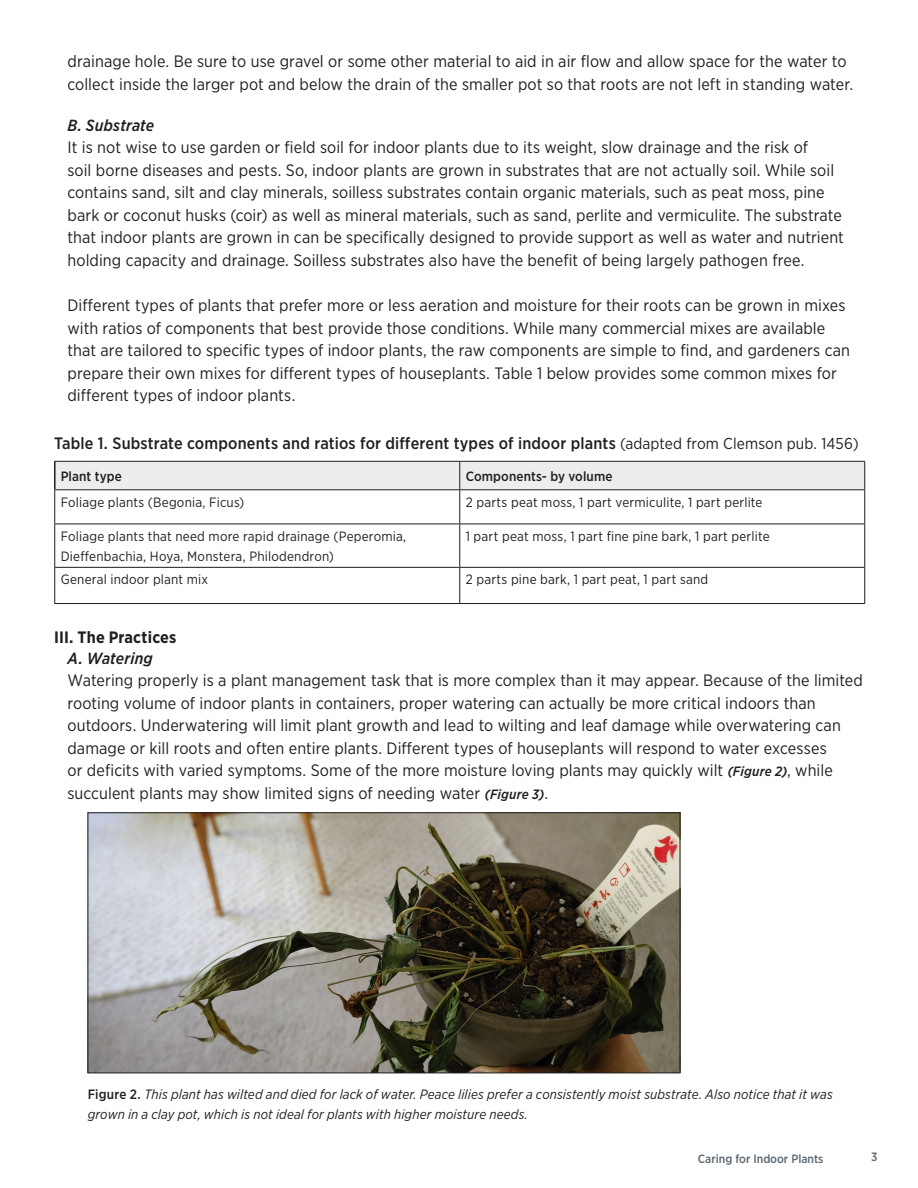
<style>
.page{position:relative;width:918px;height:1188px;background:#fff}
.page>*{position:absolute;margin:0;border:0;box-sizing:border-box;transform-origin:0 0}
.t1{font:16.5px/22.5px "Gotham Narrow";letter-spacing:.005em;color:#231f20}
.t2{font:500 16.5px "Gotham Narrow";letter-spacing:.01em;color:#231f20}
.t3{font:700 16.5px "Gotham Narrow";letter-spacing:.01em;color:#231f20}
.t4{font:italic 500 16.2px "Gotham Narrow";letter-spacing:.005em;color:#231f20}
.t5{font:13.5px/20.7px "Gotham Narrow";letter-spacing:.015em;color:#231f20}
.t6{font:italic 13.5px/19.5px "Gotham Narrow";letter-spacing:.005em;color:#231f20}
.t7{font:500 13.5px "Gotham Narrow";letter-spacing:.01em;color:#231f20}
.t8{font:12px "Gotham Narrow Medium 2";color:#5a6670}
.t9{font:500 12px "Gotham Narrow";color:#5a6670}
.s1{font-weight:400;font-size:15.75px}
.s2{font-weight:500;font-style:italic;font-size:13.5px}
.s3{font-weight:500;font-style:normal}
</style>
<div class="page">
<hr style="left:54px;top:462px;width:2px;height:27px;background:#1d1e1f">
<hr style="left:54px;top:490px;width:1px;height:34px;background:#1d1e1f">
<hr style="left:459px;top:490px;width:1px;height:34px;background:#1d1e1f">
<hr style="left:864px;top:490px;width:1px;height:34px;background:#1d1e1f">
<hr style="left:54px;top:524px;width:406px;height:1px;background:#1d1e1f">
<hr style="left:54px;top:524px;width:1px;height:43px;background:#1d1e1f">
<hr style="left:460px;top:524px;width:405px;height:1px;background:#1d1e1f">
<hr style="left:459px;top:524px;width:1px;height:43px;background:#1d1e1f">
<hr style="left:864px;top:524px;width:1px;height:43px;background:#1d1e1f">
<hr style="left:54px;top:567px;width:406px;height:1px;background:#1d1e1f">
<hr style="left:54px;top:568px;width:1px;height:35px;background:#1d1e1f">
<hr style="left:460px;top:567px;width:405px;height:1px;background:#1d1e1f">
<hr style="left:459px;top:568px;width:1px;height:35px;background:#1d1e1f">
<hr style="left:864px;top:568px;width:1px;height:35px;background:#1d1e1f">
<hr style="left:54px;top:603px;width:406px;height:1px;background:#1d1e1f">
<hr style="left:460px;top:603px;width:405px;height:1px;background:#1d1e1f">
<hr style="left:54px;top:461px;width:406px;height:1px;background:#1d1e1f">
<div style="left:55px;top:461px;width:810px;height:29px;background:#ededed"></div>
<hr style="left:54px;top:489px;width:406px;height:1px;background:#1d1e1f">
<img style="left:90px;top:815px;width:588px;height:256px">
<div style="left:88px;top:813px;width:592px;height:260px;border:1px solid #1d1e1f"></div>
<p class="t1" style="left:68px;top:50px;width:787px">drainage hole. Be sure to use gravel or some other material to aid in air flow and allow space for the water to collect inside the larger pot and below the drain of the smaller pot so that roots are not left in standing water.</p>
<p class="t4" style="left:68px;top:115px;width:88px">B. Substrate</p>
<p class="t1" style="left:68px;top:136px;width:778px">It is not wise to use garden or field soil for indoor plants due to its weight, slow drainage and the risk of<br>soil borne diseases and pests. So, indoor plants are grown in substrates that are not actually soil. While soil contains sand, silt and clay minerals, soilless substrates contain organic materials, such as peat moss, pine bark or coconut husks (coir) as well as mineral materials, such as sand, perlite and vermiculite. The substrate that indoor plants are grown in can be specifically designed to provide support as well as water and nutrient holding capacity and drainage. Soilless substrates also have the benefit of being largely pathogen free.</p>
<p class="t1" style="left:68px;top:294px;width:784px">Different types of plants that prefer more or less aeration and moisture for their roots can be grown in mixes with ratios of components that best provide those conditions. While many commercial mixes are available that are tailored to specific types of indoor plants, the raw components are simple to find, and gardeners can prepare their own mixes for different types of houseplants. Table 1 below provides some common mixes for different types of indoor plants.</p>
<p class="t2" style="left:54px;top:433px;width:806px">Table 1. Substrate components and ratios for different types of indoor plants <span class="s1">(adapted from Clemson pub. 1456)</span></p>
<p class="t7" style="left:61px;top:468px;width:63px">Plant type</p>
<p class="t7" style="left:466px;top:468px;width:148px">Components- by volume</p>
<p class="t5" style="left:61px;top:491px;width:185px">Foliage plants (Begonia, Ficus)</p>
<p class="t5" style="left:466px;top:491px;width:298px">2 parts peat moss, 1 part vermiculite, 1 part perlite</p>
<p class="t5" style="left:61px;top:525px;width:347px">Foliage plants that need more rapid drainage (Peperomia,<br>Dieffenbachia, Hoya, Monstera, Philodendron)</p>
<p class="t5" style="left:466px;top:525px;width:305px">1 part peat moss, 1 part fine pine bark, 1 part perlite</p>
<p class="t5" style="left:61px;top:569px;width:149px">General indoor plant mix</p>
<p class="t5" style="left:466px;top:569px;width:244px">2 parts pine bark, 1 part peat, 1 part sand</p>
<p class="t3" style="left:54px;top:627px;width:124px">III. The Practices</p>
<p class="t4" style="left:68px;top:648px;width:87px">A. Watering</p>
<p class="t1" style="left:67px;top:669px;width:797px">Watering properly is a plant management task that is more complex than it may appear. Because of the limited rooting volume of indoor plants in containers, proper watering can actually be more critical indoors than outdoors. Underwatering will limit plant growth and lead to wilting and leaf damage while overwatering can damage or kill roots and often entire plants. Different types of houseplants will respond to water excesses<br>or deficits with varied symptoms. Some of the more moisture loving plants may quickly wilt <span class="s2">(Figure 2)</span>, while succulent plants may show limited signs of needing water <span class="s2">(Figure 3)</span>.</p>
<p class="t6" style="left:88px;top:1085px;width:747px"><span class="s3">Figure 2.</span> This plant has wilted and died for lack of water. Peace lilies prefer a consistently moist substrate. Also notice that it was grown in a clay pot, which is not ideal for plants with higher moisture needs.</p>
<p class="t8" style="left:698px;top:1151px;width:127px">Caring for Indoor Plants</p>
<p class="t9" style="left:871px;top:1149px;width:8px">3</p>
</div>
